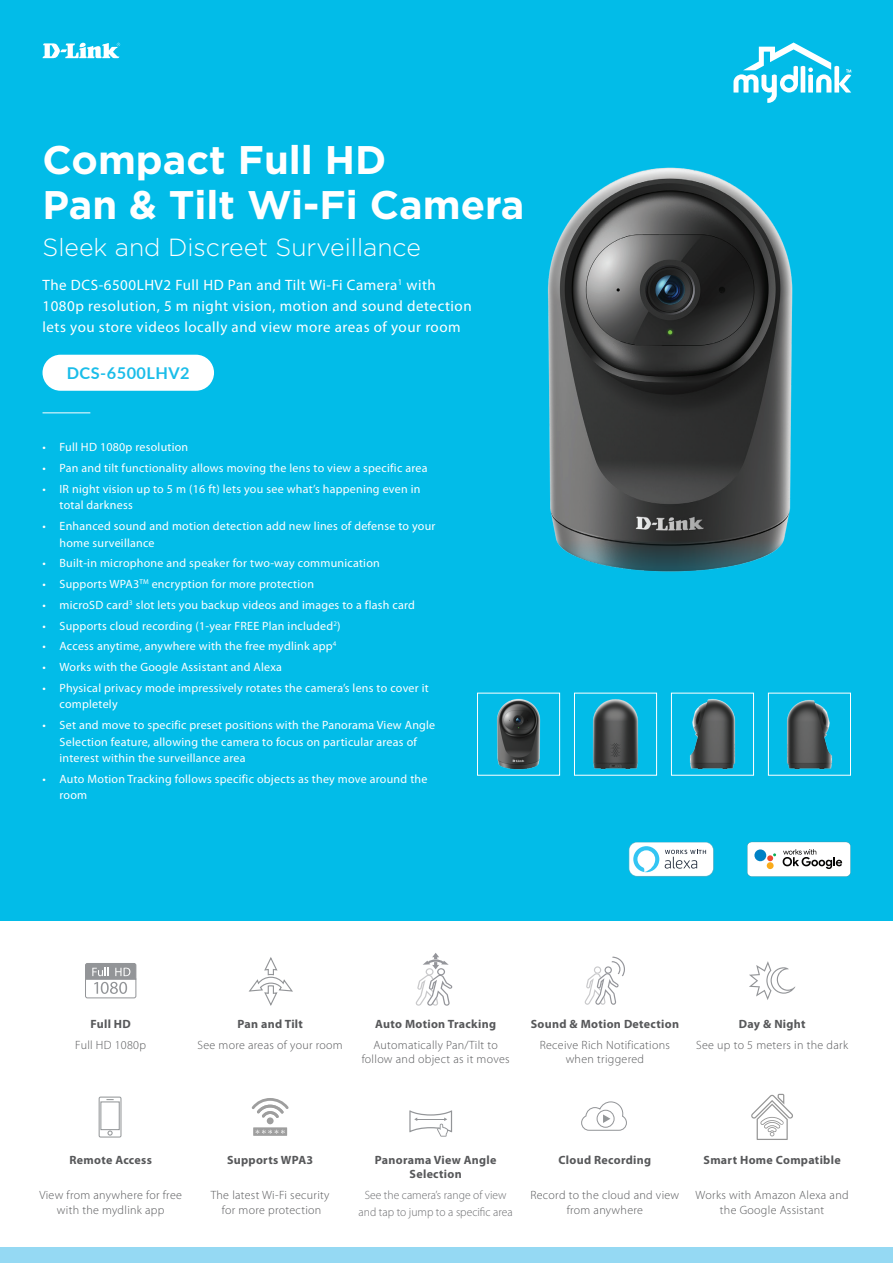
<style>
.page{position:relative;width:893px;height:1263px;background:#fff}
.page>*{position:absolute;margin:0;border:0;box-sizing:border-box;transform-origin:0 0}
.t1{font:700 39.9px/44.4px "Gotham";color:#fff}
.t2{font:300 24.75px "Gotham";color:#fff}
.t3{font:700 16.35px "Lato";letter-spacing:.03em;color:#1abde9}
.t4{font:15px/21px "Myriad Pro";letter-spacing:.035em;color:#fff}
.t5{font:12px/16.5px "Myriad Pro";letter-spacing:.02em;color:#fff}
.t6{font:300 12px/14.4px "Myriad Pro";letter-spacing:.025em;color:#57585a;text-align:center}
.t7{font:700 12px/14.4px "Myriad Pro";letter-spacing:.025em;color:#57585a;text-align:center}
.t8{font:300 12px/16.4px "Myriad Pro";color:#6c6d70;text-align:center}
</style>
<div class="page">
<div style="left:0;top:0;width:893px;height:921px;background:#02bce8"></div>
<svg style="left:42px;top:43px;width:78px;height:15px"></svg>
<svg style="left:733px;top:43px;width:118px;height:60px"></svg>
<hr style="left:43px;top:412px;width:47px;height:1px;background:#fff">
<div style="left:43px;top:355px;width:171px;height:36px;background:#fff;border-radius:18px"></div>
<img style="left:547px;top:167px;width:246px;height:405px">
<div style="left:0;top:1248px;width:893px;height:15px;background:#95d9f3"></div>
<svg style="left:629px;top:842px;width:85px;height:34px;background:#d7ebf1"></svg>
<svg style="left:85px;top:963px;width:51px;height:35px"></svg>
<svg style="left:585px;top:956px;width:40px;height:49px"></svg>
<svg style="left:749px;top:961px;width:46px;height:39px"></svg>
<div style="left:99px;top:1096px;width:22px;height:41px;border:1px solid #939698"></div>
<div style="left:100px;top:1101px;width:20px;height:29px;border:1px solid #939698"></div>
<svg style="left:107px;top:1130px;width:6px;height:5px"></svg>
<div style="left:267px;top:1117px;width:7px;height:7px;background:#9e9e9e;border-radius:50%"></div>
<svg style="left:252px;top:1098px;width:37px;height:20px"></svg>
<div style="left:253px;top:1127px;width:34px;height:9px;background:#9e9e9e"></div>
<svg style="left:256px;top:1130px;width:29px;height:4px"></svg>
<svg style="left:581px;top:1101px;width:46px;height:30px"></svg>
<svg style="left:751px;top:1094px;width:42px;height:46px"></svg>
<img style="left:497px;top:698px;width:44px;height:72px">
<div style="left:477px;top:693px;width:83px;height:82px;border:1px solid #fff"></div>
<img style="left:593px;top:699px;width:45px;height:71px">
<div style="left:574px;top:693px;width:83px;height:82px;border:1px solid #fff"></div>
<img style="left:689px;top:699px;width:47px;height:71px">
<div style="left:671px;top:693px;width:83px;height:82px;border:1px solid #fff"></div>
<img style="left:787px;top:699px;width:45px;height:71px">
<div style="left:768px;top:693px;width:83px;height:82px;border:1px solid #fff"></div>
<svg style="left:248px;top:957px;width:45px;height:49px"></svg>
<svg style="left:409px;top:1110px;width:44px;height:27px"></svg>
<svg style="left:416px;top:953px;width:36px;height:53px"></svg>
<svg style="left:747px;top:842px;width:104px;height:35px;background:#dfe4e4"></svg>
<div style="left:767px;top:862px;width:7px;height:7px;background:#faab1a;border-radius:50%"></div>
<div style="left:754px;top:849px;width:12px;height:12px;background:#0081c5;border-radius:50%"></div>
<h1 class="t1" style="left:43px;top:138px;width:483px">Compact Full HD<br>Pan &amp; Tilt Wi-Fi Camera</h1>
<h2 class="t2" style="left:43px;top:232px;width:380px">Sleek and Discreet Surveillance</h2>
<p class="t4" style="left:43px;top:275px;width:431px">The DCS-6500LHV2 Full HD Pan and Tilt Wi-Fi Camera<sup>1</sup> with<br>1080p resolution, 5 m night vision, motion and sound detection lets you store videos locally and view more areas of your room</p>
<h3 class="t3" style="left:67px;top:361px;width:125px">DCS-6500LHV2</h3>
<p class="t5" style="left:43px;top:439px;width:147px">• Full HD 1080p resolution</p>
<p class="t5" style="left:43px;top:460px;width:386px">• Pan and tilt functionality allows moving the lens to view a specific area</p>
<p class="t5" style="left:60px;top:481px;width:362px;text-indent:-17px">• IR night vision up to 5 m (16 ft) lets you see what’s happening even in total darkness</p>
<p class="t5" style="left:60px;top:518px;width:377px;text-indent:-17px">• Enhanced sound and motion detection add new lines of defense to your home surveillance</p>
<p class="t5" style="left:43px;top:555px;width:339px">• Built-in microphone and speaker for two-way communication</p>
<p class="t5" style="left:43px;top:576px;width:273px">• Supports WPA3<sup>TM</sup> encryption for more protection</p>
<p class="t5" style="left:43px;top:597px;width:374px">• microSD card<sup>3</sup> slot lets you backup videos and images to a flash card</p>
<p class="t5" style="left:43px;top:617px;width:299px">• Supports cloud recording (1-year FREE Plan included<sup>2</sup>)</p>
<p class="t5" style="left:43px;top:638px;width:295px">• Access anytime, anywhere with the free mydlink app<sup>4</sup></p>
<p class="t5" style="left:43px;top:659px;width:241px">• Works with the Google Assistant and Alexa</p>
<p class="t5" style="left:60px;top:680px;width:371px;text-indent:-17px">• Physical privacy mode impressively rotates the camera’s lens to cover it completely</p>
<p class="t5" style="left:60px;top:717px;width:377px;text-indent:-17px">• Set and move to specific preset positions with the Panorama View Angle<br>Selection feature, allowing the camera to focus on particular areas of interest within the surveillance area</p>
<p class="t5" style="left:60px;top:771px;width:369px;text-indent:-17px">• Auto Motion Tracking follows specific objects as they move around the room</p>
<p class="t7" style="left:90px;top:1016px;width:42px">Full HD</p>
<p class="t7" style="left:237px;top:1016px;width:67px">Pan and Tilt</p>
<p class="t7" style="left:375px;top:1016px;width:122px">Auto Motion Tracking</p>
<p class="t7" style="left:531px;top:1016px;width:150px">Sound &amp; Motion Detection</p>
<p class="t7" style="left:739px;top:1016px;width:68px">Day &amp; Night</p>
<p class="t6" style="left:75px;top:1037px;width:72px">Full HD 1080p</p>
<p class="t6" style="left:198px;top:1037px;width:147px">See more areas of your room</p>
<p class="t6" style="left:362px;top:1037px;width:149px">Automatically Pan/Tilt to follow and object as it moves</p>
<p class="t6" style="left:540px;top:1037px;width:132px">Receive Rich Notifications when triggered</p>
<p class="t6" style="left:696px;top:1037px;width:153px">See up to 5 meters in the dark</p>
<p class="t7" style="left:69px;top:1153px;width:84px">Remote Access</p>
<p class="t7" style="left:227px;top:1153px;width:88px">Supports WPA3</p>
<p class="t7" style="left:375px;top:1153px;width:123px">Panorama View Angle<br>Selection</p>
<p class="t7" style="left:558px;top:1153px;width:94px">Cloud Recording</p>
<p class="t7" style="left:703px;top:1153px;width:139px">Smart Home Compatible</p>
<p class="t6" style="left:39px;top:1188px;width:144px">View from anywhere for free with the mydlink app</p>
<p class="t6" style="left:211px;top:1188px;width:120px">The latest Wi-Fi security for more protection</p>
<p class="t8" style="left:359px;top:1187px;width:155px">See the camera’s range of view and tap to jump to a specific area</p>
<p class="t6" style="left:530px;top:1188px;width:150px">Record to the cloud and view from anywhere</p>
<p class="t6" style="left:696px;top:1188px;width:154px">Works with Amazon Alexa and the Google Assistant</p>
</div>
